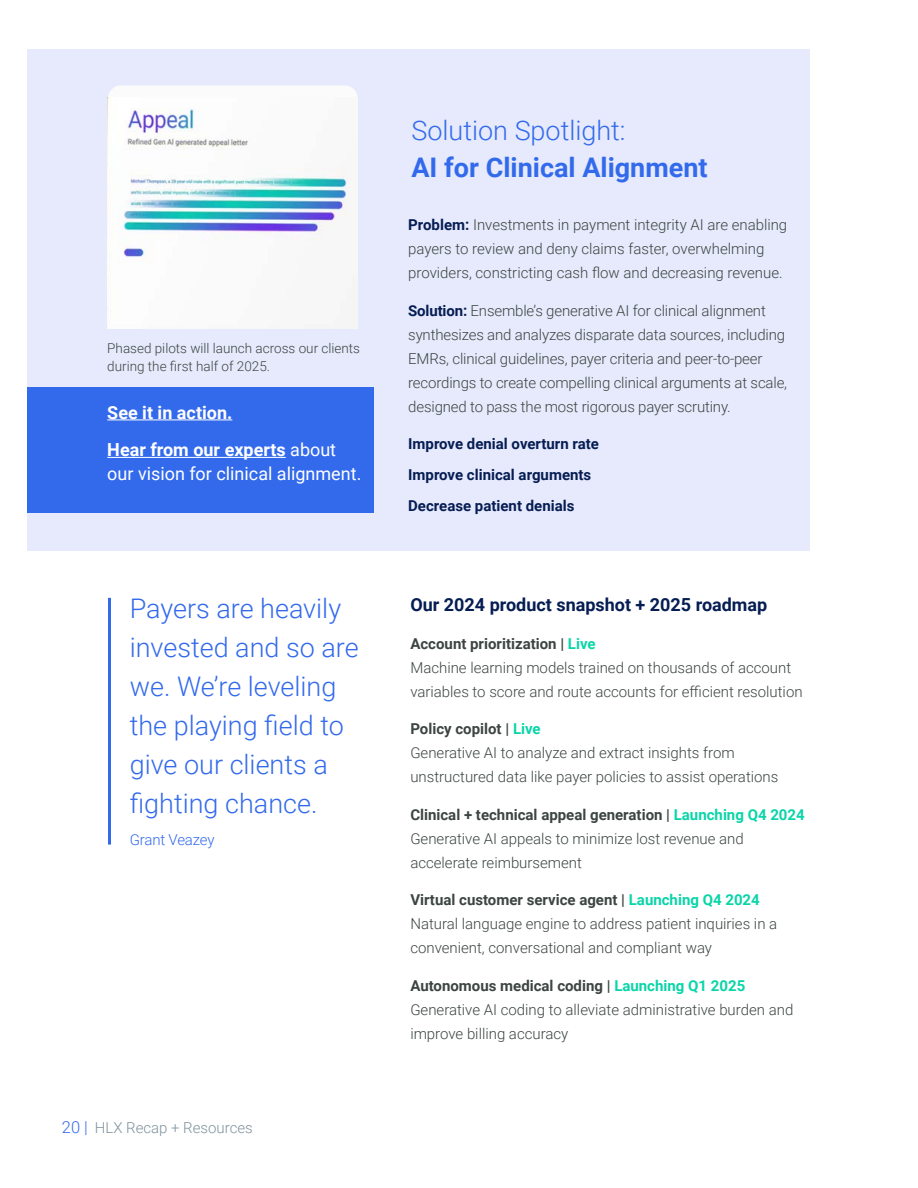
<style>
.page{position:relative;width:918px;height:1188px;background:#fff}
.page>*{position:absolute;margin:0;border:0;box-sizing:border-box;transform-origin:0 0}
.t1{font:300 27px/39px "Roboto";color:#336aec}
.t2{font:700 27px "Roboto";color:#336aec}
.t3{font:700 18px/37.5px "Roboto";color:#fff}
.t4{font:700 18px "Roboto";color:#061d53}
.t5{font:18px "Roboto";color:#fff}
.t6{font:300 15px/24px "Roboto";color:#3c4541}
.t7{font:700 15px/30.8px "Roboto";color:#061d53}
.t8{font:300 15px "Roboto";color:#7f929d}
.t9{font:300 15px "Roboto";letter-spacing:-.01em;color:#336aec}
.t10{font:300 13.5px/18px "Roboto";color:#3c4541}
.s1{font-weight:400}
.s2{font-size:16.5px;color:#336aec}
.s3{font-weight:700;color:#061d53}
.s4{font-weight:700}
.s5{font-weight:700;color:#09d5a9}
</style>
<div class="page">
<div style="left:27px;top:49px;width:783px;height:502px;background:#e6eafc"></div>
<div style="left:27px;top:387px;width:347px;height:126px;background:#336aec"></div>
<div style="left:108px;top:85px;width:250px;height:243px;background:#fbfbfb;border-radius:13px"></div>
<img style="left:108px;top:98px;width:249px;height:230px">
<hr style="left:108px;top:598px;width:3px;height:247px;background:#336aec">
<hr style="left:107px;top:419px;width:125px;height:1px;background:#fff">
<hr style="left:107px;top:457px;width:179px;height:1px;background:#fff">
<p class="t10" style="left:107px;top:339px;width:254px">Phased pilots will launch across our clients during the first half of 2025.</p>
<p class="t3" style="left:107px;top:393px;width:230px">See it in action.<br>Hear from our experts <span class="s1">about</span></p>
<p class="t5" style="left:107px;top:461px;width:256px">our vision for clinical alignment.</p>
<h1 class="t1" style="left:130px;top:588px;width:230px">Payers are heavily invested and so are we. We’re leveling the playing field to give our clients a fighting chance.</h1>
<p class="t9" style="left:130px;top:829px;width:86px">Grant Veazey</p>
<p class="t8" style="left:62px;top:1117px;width:192px"><span class="s2">20 |</span> HLX Recap + Resources</p>
<h1 class="t1" style="left:411px;top:110px;width:216px">Solution Spotlight:</h1>
<h1 class="t2" style="left:411px;top:149px;width:298px">AI for Clinical Alignment</h1>
<p class="t6" style="left:408px;top:213px;width:381px"><span class="s3">Problem:</span> Investments in payment integrity AI are enabling payers to review and deny claims faster, overwhelming providers, constricting cash flow and decreasing revenue.</p>
<p class="t6" style="left:408px;top:298px;width:380px"><span class="s3">Solution:</span> Ensemble’s generative AI for clinical alignment synthesizes and analyzes disparate data sources, including EMRs, clinical guidelines, payer criteria and peer-to-peer recordings to create compelling clinical arguments at scale, designed to pass the most rigorous payer scrutiny.</p>
<p class="t7" style="left:408px;top:428px;width:192px">Improve denial overturn rate<br>Improve clinical arguments<br>Decrease patient denials</p>
<p class="t4" style="left:410px;top:592px;width:358px">Our 2024 product snapshot + 2025 roadmap</p>
<p class="t6" style="left:410px;top:631px;width:394px"><span class="s4">Account prioritization |</span> <span class="s5">Live<br></span>Machine learning models trained on thousands of account variables to score and route accounts for efficient resolution</p>
<p class="t6" style="left:410px;top:716px;width:370px"><span class="s4">Policy copilot |</span> <span class="s5">Live<br></span>Generative AI to analyze and extract insights from unstructured data like payer policies to assist operations</p>
<p class="t6" style="left:410px;top:802px;width:396px"><span class="s4">Clinical + technical appeal generation |</span> <span class="s5">Launching Q4 2024<br></span>Generative AI appeals to minimize lost revenue and accelerate reimbursement</p>
<p class="t6" style="left:410px;top:887px;width:368px"><span class="s4">Virtual customer service agent |</span> <span class="s5">Launching Q4 2024<br></span>Natural language engine to address patient inquiries in a convenient, conversational and compliant way</p>
<p class="t6" style="left:410px;top:973px;width:385px"><span class="s4">Autonomous medical coding |</span> <span class="s5">Launching Q1 2025<br></span>Generative AI coding to alleviate administrative burden and improve billing accuracy</p>
</div>
